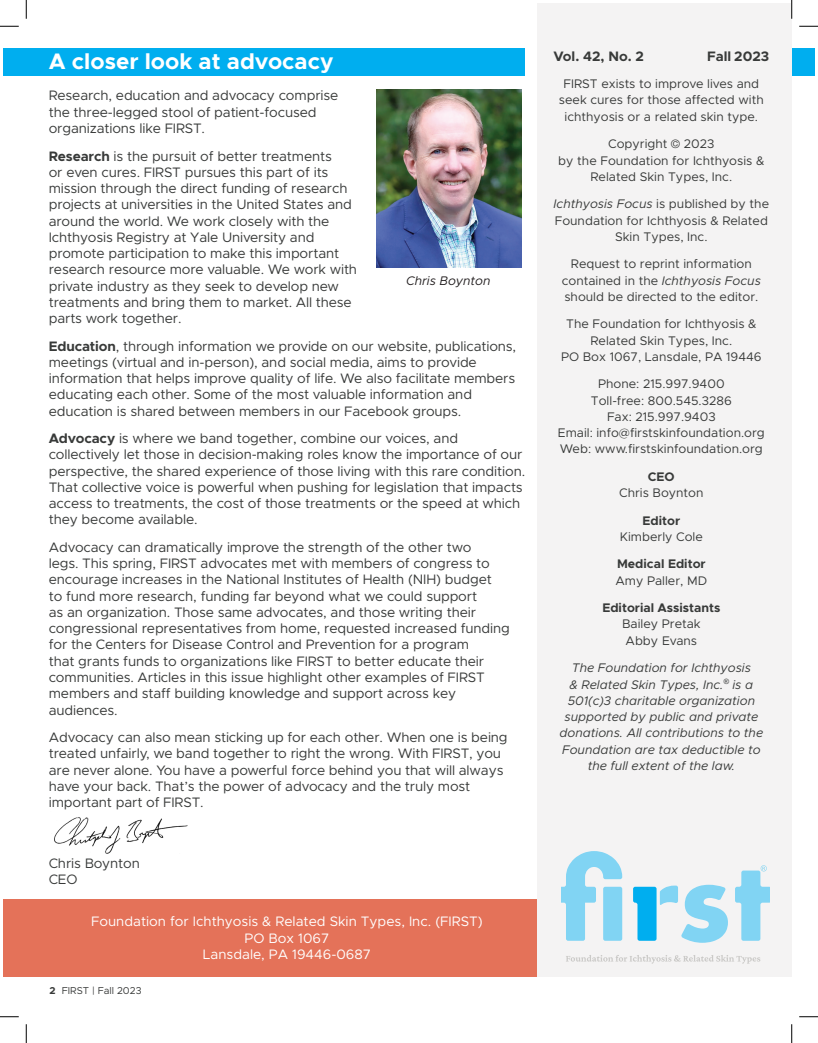
<style>
.page{position:relative;width:818px;height:1043px;background:#fff}
.page>*{position:absolute;margin:0;border:0;box-sizing:border-box;transform-origin:0 0}
.t1{font:700 22.5px "Metropolis";color:#fff}
.t2{font:13.75px/16.2px "Metropolis";letter-spacing:-.01em;color:#383a39}
.t3{font:13.75px/16.2px "Metropolis";color:#fff;text-align:center}
.t4{font:700 13.75px "Metropolis";color:#383a39}
.t5{font:12.5px/16.2px "Metropolis";color:#383a39;text-align:center}
.t6{font:italic 12.5px/16.2px "Metropolis";color:#383a39;text-align:center}
.t7{font:700 12.5px/16.2px "Metropolis";color:#383a39}
.t8{font:italic 12.5px "Metropolis";color:#231f20}
.t9{font:10px "Metropolis";color:#383a39}
.s1{font-weight:700}
.s2{font-family:"Arial Mdm"}
.s3{font-style:italic}
.s4{font-weight:400}
</style>
<div class="page">
<img style="left:54px;top:817px;width:134px;height:37px">
<div style="left:4px;top:899px;width:533px;height:78px;background:#e47259"></div>
<div style="left:537px;top:4px;width:255px;height:973px;background:#f4f3f3"></div>
<svg style="left:561px;top:851px;width:61px;height:89px"></svg>
<svg style="left:633px;top:884px;width:95px;height:58px"></svg>
<svg style="left:566px;top:955px;width:194px;height:8px"></svg>
<svg style="left:735px;top:865px;width:34px;height:75px"></svg>
<div style="left:4px;top:49px;width:521px;height:27px;background:#00aeef"></div>
<div style="left:792px;top:49px;width:22px;height:27px;background:#00aeef"></div>
<img style="left:376px;top:89px;width:145px;height:179px">
<svg style="left:0;top:25px;width:19px;height:2px"></svg>
<svg style="left:799px;top:25px;width:19px;height:2px"></svg>
<svg style="left:0;top:1016px;width:19px;height:1px"></svg>
<svg style="left:799px;top:1016px;width:19px;height:1px"></svg>
<svg style="left:25px;top:0;width:2px;height:19px"></svg>
<svg style="left:25px;top:1024px;width:2px;height:18px"></svg>
<svg style="left:790px;top:0;width:2px;height:19px"></svg>
<svg style="left:791px;top:1024px;width:1px;height:18px"></svg>
<p class="t1" style="left:49px;top:47px;width:286px">A closer look at advocacy</p>
<p class="t2" style="left:49px;top:88px;width:291px">Research, education and advocacy comprise the three-legged stool of patient-focused organizations like FIRST.</p>
<p class="t2" style="left:49px;top:148px;width:310px"><span class="s1">Research</span> is the pursuit of better treatments<br>or even cures. FIRST pursues this part of its mission through the direct funding of research projects at universities in the United States and around the world. We work closely with the Ichthyosis Registry at Yale University and promote participation to make this important research resource more valuable. We work with private industry as they seek to develop new treatments and bring them to market. All these parts work together.</p>
<p class="t2" style="left:49px;top:338px;width:469px"><span class="s1">Education</span>, through information we provide on our website, publications, meetings (virtual and in-person), and social media, aims to provide information that helps improve quality of life. We also facilitate members educating each other. Some of the most valuable information and education is shared between members in our Facebook groups.</p>
<p class="t2" style="left:49px;top:430px;width:478px"><span class="s1">Advocacy</span> is where we band together, combine our voices, and collectively let those in decision-making roles know the importance of our perspective, the shared experience of those living with this rare condition.<br>That collective voice is powerful when pushing for legislation that impacts access to treatments, the cost of those treatments or the speed at which they become available.</p>
<p class="t2" style="left:49px;top:539px;width:462px">Advocacy can dramatically improve the strength of the other two<br>legs. This spring, FIRST advocates met with members of congress to encourage increases in the National Institutes of Health (NIH) budget<br>to fund more research, funding far beyond what we could support<br>as an organization. Those same advocates, and those writing their congressional representatives from home, requested increased funding for the Centers for Disease Control and Prevention for a program<br>that grants funds to organizations like FIRST to better educate their communities. Articles in this issue highlight other examples of FIRST members and staff building knowledge and support across key audiences.</p>
<p class="t2" style="left:49px;top:729px;width:460px">Advocacy can also mean sticking up for each other. When one is being treated unfairly, we band together to right the wrong. With FIRST, you are never alone. You have a powerful force behind you that will always have your back. That’s the power of advocacy and the truly most important part of FIRST.</p>
<p class="t8" style="left:406px;top:273px;width:86px">Chris Boynton</p>
<p class="t2" style="left:49px;top:854px;width:93px">Chris Boynton<br>CEO</p>
<p class="t3" style="left:91px;top:913px;width:393px">Foundation for Ichthyosis &amp; Related Skin Types, Inc. (FIRST)<br>PO Box 1067<br>Lansdale, PA 19446-0687</p>
<p class="t9" style="left:49px;top:984px;width:94px"><span class="s1">2</span> FIRST | Fall 2023</p>
<p class="t4" style="left:553px;top:47px;width:92px">Vol. 42, No. 2</p>
<p class="t4" style="left:707px;top:47px;width:64px">Fall 2023</p>
<p class="t5" style="left:559px;top:76px;width:206px">FIRST exists to improve lives and seek cures for those affected with ichthyosis or a related skin type.</p>
<p class="t5" style="left:558px;top:136px;width:208px">Copyright <span class="s2">©</span> 2023<br>by the Foundation for Ichthyosis &amp;<br>Related Skin Types, Inc.</p>
<p class="t5" style="left:553px;top:196px;width:217px"><span class="s3">Ichthyosis Focus</span> is published by the<br>Foundation for Ichthyosis &amp; Related<br>Skin Types, Inc.</p>
<p class="t5" style="left:562px;top:256px;width:200px">Request to reprint information contained in the <span class="s3">Ichthyosis Focus </span>should be directed to the editor.</p>
<p class="t5" style="left:561px;top:316px;width:202px">The Foundation for Ichthyosis &amp;<br>Related Skin Types, Inc.<br>PO Box 1067, Lansdale, PA 19446</p>
<p class="t5" style="left:558px;top:376px;width:208px">Phone: 215.997.9400<br>Toll-free: 800.545.3286<br>Fax: 215.997.9403<br>Email: info@firstskinfoundation.org<br>Web: www.firstskinfoundation.org</p>
<p class="t5" style="left:619px;top:468px;width:86px"><span class="s1">CEO<br></span>Chris Boynton</p>
<p class="t5" style="left:619px;top:512px;width:85px"><span class="s1">Editor<br></span>Kimberly Cole</p>
<p class="t7" style="left:615px;top:556px;width:93px">Medical Editor<br><span class="s4">Amy Paller, MD</span></p>
<p class="t5" style="left:602px;top:599px;width:119px"><span class="s1">Editorial Assistants<br></span>Bailey Pretak<br>Abby Evans</p>
<p class="t6" style="left:559px;top:660px;width:205px">The Foundation for Ichthyosis<br>&amp; Related Skin Types, Inc.<sup>®</sup> is a<br>501(c)3 charitable organization supported by public and private donations. All contributions to the<br>Foundation are tax deductible to the full extent of the law.</p>
</div>
